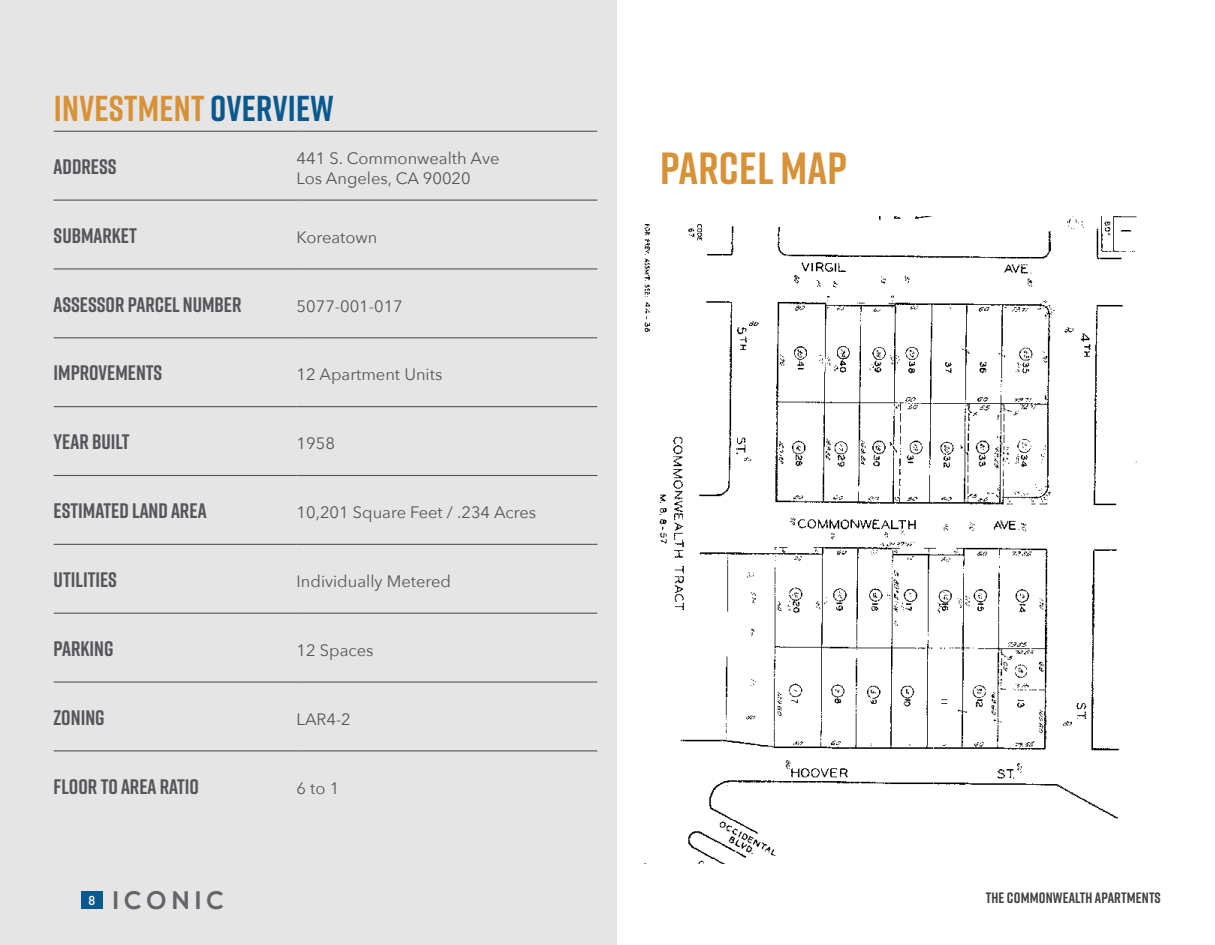
<style>
.page{position:relative;width:1215px;height:945px;background:#fff}
.page>*{position:absolute;margin:0;border:0;box-sizing:border-box;transform-origin:0 0}
.t1{font:700 45px "Rift";letter-spacing:.01em;color:#d79238}
.t2{font:700 36px "Rift";letter-spacing:.01em;color:#d79238}
.t3{font:700 25.35px "Nexa";letter-spacing:.2em;color:#646569}
.t4{font:700 21px "Rift";color:#55565a}
.t5{font:16.5px/19.8px "Avenir Next";color:#55565a}
.t6{font:700 15px "Rift";letter-spacing:.01em;color:#414042}
.t7{font:500 12px "Futura";color:#fff}
.s1{color:#09598e}
</style>
<div class="page">
<img style="left:644px;top:216px;width:493px;height:648px">
<div style="left:0;top:0;width:616px;height:945px;background:#e5e5e6"></div>
<div style="left:81px;top:891px;width:22px;height:18px;background:#09598e"></div>
<hr style="left:54px;top:131px;width:243px;height:1px;background:#55565a">
<hr style="left:297px;top:131px;width:300px;height:1px;background:#55565a">
<hr style="left:54px;top:268px;width:243px;height:2px;background:#55565a">
<hr style="left:297px;top:268px;width:300px;height:2px;background:#55565a">
<hr style="left:54px;top:406px;width:243px;height:1px;background:#55565a">
<hr style="left:297px;top:406px;width:300px;height:1px;background:#55565a">
<hr style="left:54px;top:544px;width:243px;height:1px;background:#55565a">
<hr style="left:297px;top:544px;width:300px;height:1px;background:#55565a">
<hr style="left:54px;top:681px;width:243px;height:2px;background:#55565a">
<hr style="left:297px;top:681px;width:300px;height:2px;background:#55565a">
<hr style="left:54px;top:200px;width:243px;height:1px;background:#55565a">
<hr style="left:297px;top:200px;width:300px;height:1px;background:#55565a">
<hr style="left:54px;top:337px;width:243px;height:1px;background:#55565a">
<hr style="left:297px;top:337px;width:300px;height:1px;background:#55565a">
<hr style="left:54px;top:475px;width:243px;height:1px;background:#55565a">
<hr style="left:297px;top:475px;width:300px;height:1px;background:#55565a">
<hr style="left:54px;top:613px;width:243px;height:1px;background:#55565a">
<hr style="left:297px;top:613px;width:300px;height:1px;background:#55565a">
<hr style="left:54px;top:750px;width:243px;height:1px;background:#55565a">
<hr style="left:297px;top:750px;width:300px;height:1px;background:#55565a">
<h2 class="t2" style="left:54px;top:82px;width:281px">INVESTMENT <span class="s1">OVERVIEW</span></h2>
<p class="t4" style="left:54px;top:151px;width:64px">ADDRESS</p>
<p class="t5" style="left:297px;top:148px;width:204px">441 S. Commonwealth Ave<br>Los Angeles, CA 90020</p>
<p class="t4" style="left:54px;top:220px;width:85px">SUBMARKET</p>
<p class="t5" style="left:297px;top:226px;width:82px">Koreatown</p>
<p class="t4" style="left:54px;top:289px;width:189px">ASSESSOR PARCEL NUMBER</p>
<p class="t5" style="left:297px;top:295px;width:108px">5077-001-017</p>
<p class="t4" style="left:54px;top:358px;width:110px">IMPROVEMENTS</p>
<p class="t5" style="left:297px;top:364px;width:147px">12 Apartment Units</p>
<p class="t4" style="left:54px;top:427px;width:78px">YEAR BUILT</p>
<p class="t5" style="left:297px;top:433px;width:40px">1958</p>
<p class="t4" style="left:54px;top:496px;width:154px">ESTIMATED LAND AREA</p>
<p class="t5" style="left:297px;top:502px;width:241px">10,201 Square Feet / .234 Acres</p>
<p class="t4" style="left:54px;top:565px;width:65px">UTILITIES</p>
<p class="t5" style="left:297px;top:571px;width:156px">Individually Metered</p>
<p class="t4" style="left:54px;top:633px;width:61px">PARKING</p>
<p class="t5" style="left:297px;top:640px;width:78px">12 Spaces</p>
<p class="t4" style="left:54px;top:702px;width:53px">ZONING</p>
<p class="t5" style="left:297px;top:708px;width:56px">LAR4-2</p>
<p class="t4" style="left:54px;top:771px;width:147px">FLOOR TO AREA RATIO</p>
<p class="t5" style="left:297px;top:777px;width:44px">6 to 1</p>
<h1 class="t1" style="left:660px;top:136px;width:188px">PARCEL MAP</h1>
<h3 class="t3" style="left:113px;top:886px;width:112px">ICONIC</h3>
<p class="t7" style="left:88px;top:892px;width:9px">8</p>
<p class="t6" style="left:986px;top:887px;width:177px">THE COMMONWEALTH APARTMENTS</p>
</div>
